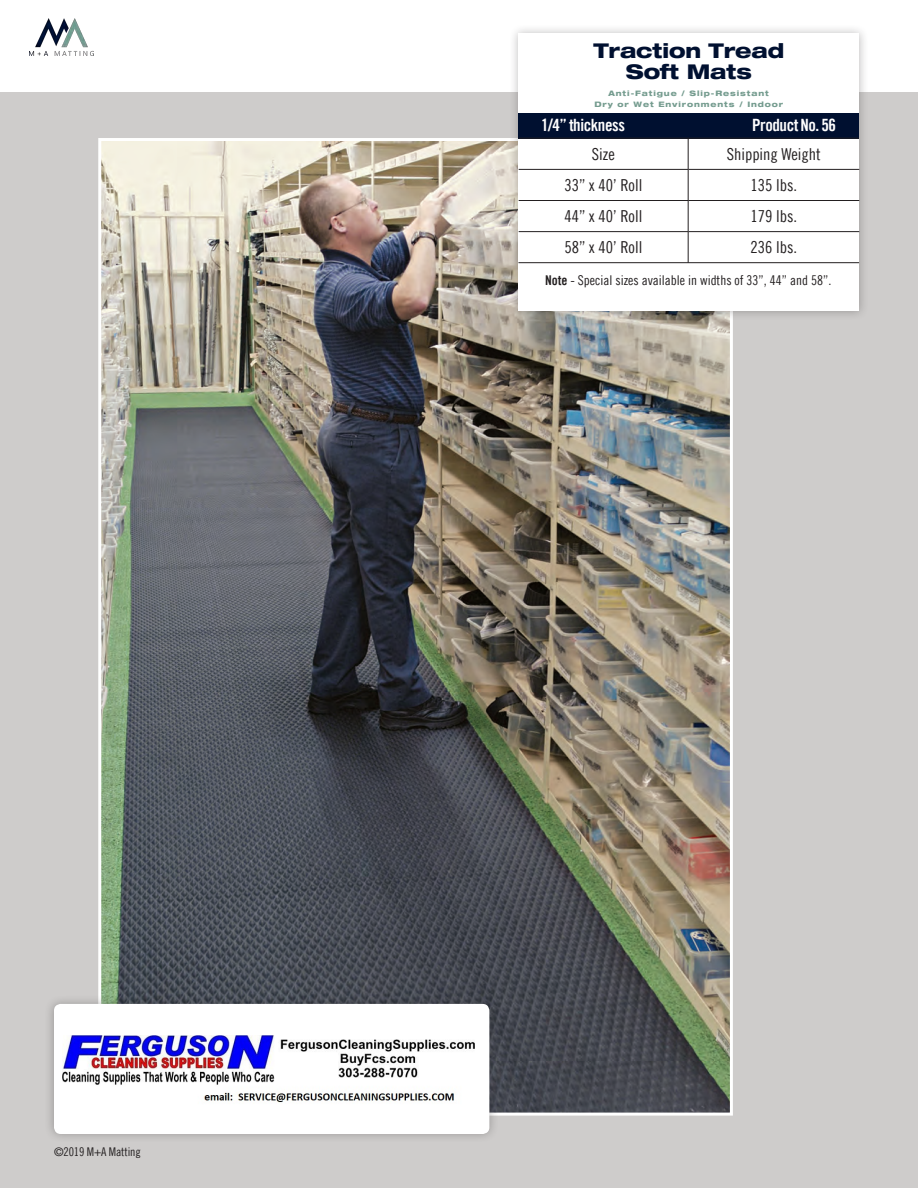
<style>
.page{position:relative;width:918px;height:1188px;background:#fff}
.page>*{position:absolute;margin:0;border:0;box-sizing:border-box;transform-origin:0 0}
.t1{font:800 expanded 20.25px/21.5px "Helvetica Neue LT Pro";letter-spacing:-.01em;color:#001030;text-align:center}
.t2{font:16.95px "Trade Gothic LT Pro Bd Cn 20";letter-spacing:-.025em;color:#fff}
.t3{font:16.5px "Trade Gothic LT Pro Cn 18";color:#231f20}
.t4{font:13.5px "Trade Gothic LT Pro Cn 18";color:#231f20}
.t5{font:12px "Trade Gothic LT Pro Cn 18";letter-spacing:-.01em;color:#231f20}
.t6{font:800 expanded 7.5px/11.7px "Helvetica Neue LT Pro";letter-spacing:.12em;color:#759c8f;text-align:center}
.s1{font-family:"Trade Gothic LT Pro Bd Cn 20"}
</style>
<div class="page">
<div style="left:0;top:93px;width:918px;height:1095px;background:#cecccb"></div>
<img style="left:29px;top:18px;width:64px;height:37px">
<img style="left:102px;top:142px;width:627px;height:970px">
<div style="left:44px;top:994px;width:455px;height:150px;background:#231f20;opacity:.3"></div>
<div style="left:54px;top:1004px;width:435px;height:130px;background:#fff;border-radius:7px"></div>
<div style="left:509px;top:24px;width:360px;height:297px;background:#231f20;opacity:.3"></div>
<div style="left:518px;top:34px;width:341px;height:277px;background:#fff"></div>
<div style="left:518px;top:113px;width:341px;height:26px;background:#001030"></div>
<hr style="left:518px;top:138px;width:341px;height:1px;background:#231f20">
<hr style="left:688px;top:169px;width:171px;height:1px;background:#231f20">
<hr style="left:519px;top:200px;width:169px;height:1px;background:#231f20">
<hr style="left:688px;top:200px;width:171px;height:1px;background:#231f20">
<hr style="left:519px;top:231px;width:169px;height:1px;background:#231f20">
<hr style="left:688px;top:231px;width:171px;height:1px;background:#231f20">
<hr style="left:688px;top:170px;width:1px;height:30px;background:#231f20">
<hr style="left:688px;top:201px;width:1px;height:30px;background:#231f20">
<hr style="left:688px;top:232px;width:1px;height:31px;background:#231f20">
<hr style="left:688px;top:138px;width:1px;height:31px;background:#231f20">
<hr style="left:519px;top:169px;width:169px;height:1px;background:#231f20">
<hr style="left:518px;top:262px;width:341px;height:1px;background:#231f20">
<img style="left:62px;top:1035px;width:413px;height:68px">
<p class="t5" style="left:54px;top:1145px;width:88px">©2019 M+A Matting</p>
<p class="t1" style="left:593px;top:39px;width:192px">Traction Tread<br>Soft Mats</p>
<p class="t6" style="left:594px;top:87px;width:190px">Anti-Fatigue / Slip-Resistant<br>Dry or Wet Environments / Indoor</p>
<p class="t3" style="left:592px;top:144px;width:24px">Size</p>
<p class="t3" style="left:727px;top:144px;width:96px">Shipping Weight</p>
<p class="t3" style="left:564px;top:175px;width:79px">33” x 40’ Roll</p>
<p class="t3" style="left:750px;top:175px;width:48px">135 lbs.</p>
<p class="t3" style="left:564px;top:206px;width:79px">44” x 40’ Roll</p>
<p class="t3" style="left:750px;top:206px;width:48px">179 lbs.</p>
<p class="t3" style="left:564px;top:237px;width:79px">58” x 40’ Roll</p>
<p class="t3" style="left:750px;top:237px;width:48px">236 lbs.</p>
<p class="t4" style="left:545px;top:272px;width:288px"><span class="s1">Note</span> - Special sizes available in widths of 33”, 44” and 58”.</p>
<p class="t2" style="left:541px;top:115px;width:85px">1/4” thickness</p>
<p class="t2" style="left:752px;top:115px;width:85px">Product No. 56</p>
</div>
